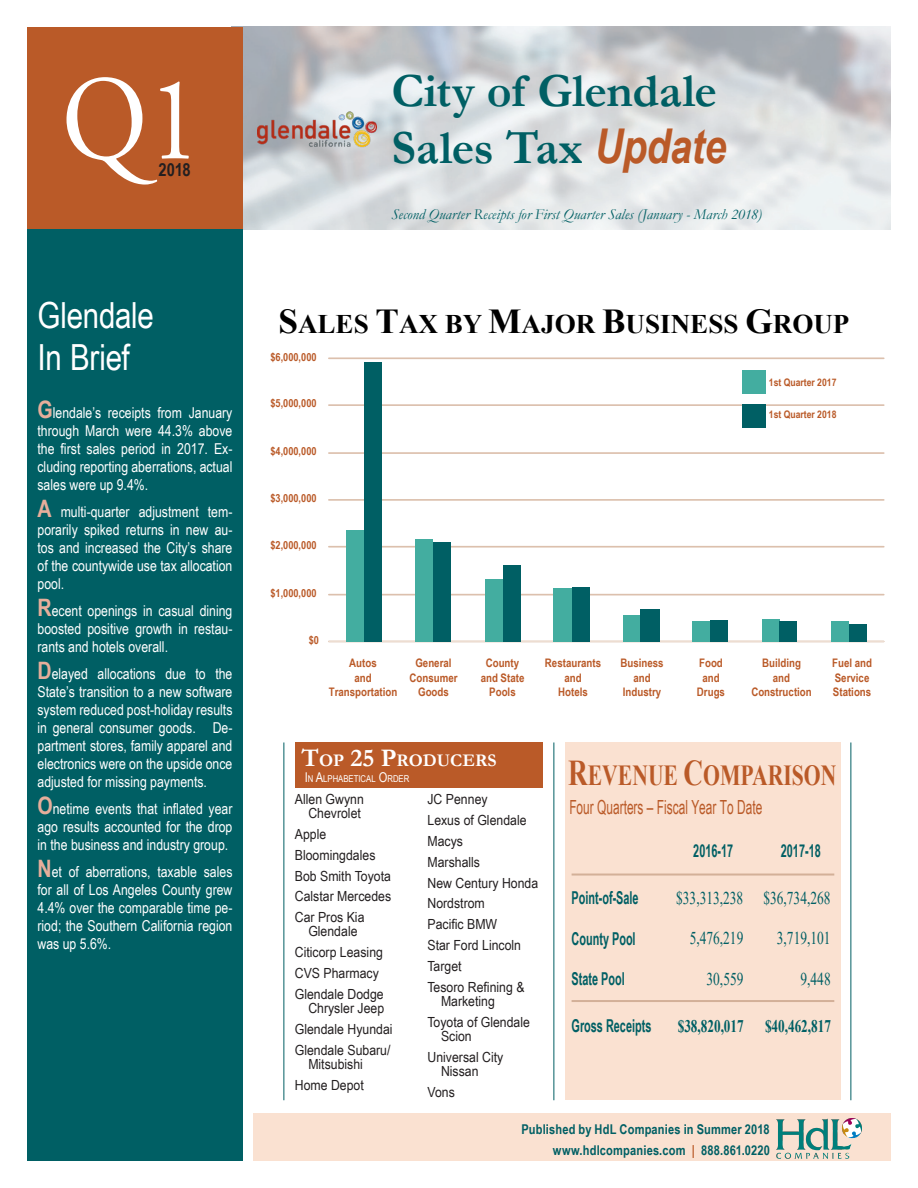
<style>
.page{position:relative;width:918px;height:1188px;background:#fff}
.page>*{position:absolute;margin:0;border:0;box-sizing:border-box;transform-origin:0 0}
.t1{font:120px "Adobe Garamond Pro";color:#fff;scale:.9 1}
.t2{font:700 48px "Garamond";letter-spacing:-.005em;color:#005f64}
.InBrief_Title{font:36px "Arial Narrow";letter-spacing:-.01em;color:#fff}
.t3{font:700 28.95px "Times New Roman";color:#ba5a28;scale:.75 1}
.t4{font:700 26.85px "Times New Roman";color:#000}
.t5{font:19.5px "Arial Narrow";color:#ba5a28;scale:.75 1}
.t6{font:18px "Times New Roman";color:#005f64;scale:.75 1}
.t7{font:700 18px "Arial Narrow";color:#231f20}
.t8{font:700 17.85px "Garamond";color:#fff}
.t9{font:700 17.7px "Arial Narrow";color:#005f64;scale:.75 1}
.t10{font:700 17.7px "Times New Roman";color:#005f64;scale:.75 1}
.t11{font:15px/18px "Arial Narrow";color:#fff;text-align:justify}
.t12{font:italic 15px "Garamond";letter-spacing:.005em;color:#005f64}
.t13{font:13.95px/14px "Arial Narrow";color:#231f20;scale:1.08 1}
.t14{font:700 13.5px "Arial Narrow";letter-spacing:.015em;color:#005f64}
.t15{font:700 11.7px/14.2px "Arial Narrow";color:#ba5a28;text-align:center}
.t16{font:700 11.1px "Arial Narrow";color:#ba5a28}
.t17{font:700 10.35px "Arial Narrow";color:#ba5a28}
.t18{font:9.45px "Arial Narrow";color:#fff}
.s1{font-weight:700;font-size:24px;color:#e6ae9b}
.s2{font-family:"Arial Narrow";font-style:italic;color:#ba5a28}
.s3{font-size:34.95px}
.s4{font-size:25.5px}
.s5{font-size:13.5px}
.s6{font-size:36.3px}
.s7{color:#ba5a28}
</style>
<div class="page">
<div style="left:27px;top:27px;width:216px;height:203px;background:#ba5a28"></div>
<div style="left:27px;top:230px;width:216px;height:931px;background:#005f64"></div>
<div style="left:254px;top:1114px;width:637px;height:47px;background:#fae1d1"></div>
<hr style="left:284px;top:742px;width:1px;height:358px;background:#005f64">
<hr style="left:850px;top:742px;width:1px;height:358px;background:#005f64">
<hr style="left:554px;top:742px;width:1px;height:358px;background:#005f64">
<img style="left:776px;top:1118px;width:86px;height:40px">
<div style="left:295px;top:742px;width:247px;height:46px;background:#ba5a28"></div>
<img style="left:257px;top:45px;width:120px;height:168px">
<hr style="left:329px;top:594px;width:555px;height:1px;background:#dcc0ad">
<hr style="left:329px;top:546px;width:555px;height:2px;background:#dcc0ad">
<hr style="left:329px;top:499px;width:555px;height:2px;background:#dcc0ad">
<hr style="left:329px;top:452px;width:555px;height:2px;background:#dcc0ad">
<hr style="left:329px;top:404px;width:555px;height:2px;background:#dcc0ad">
<hr style="left:329px;top:357px;width:555px;height:2px;background:#dcc0ad">
<hr style="left:329px;top:641px;width:555px;height:1px;background:#edddd1">
<div style="left:346px;top:530px;width:18px;height:111px;background:#43ada0"></div>
<div style="left:415px;top:539px;width:18px;height:102px;background:#43ada0"></div>
<div style="left:485px;top:579px;width:18px;height:62px;background:#43ada0"></div>
<div style="left:553px;top:588px;width:19px;height:53px;background:#43ada0"></div>
<div style="left:623px;top:615px;width:18px;height:26px;background:#43ada0"></div>
<div style="left:692px;top:621px;width:18px;height:20px;background:#43ada0"></div>
<div style="left:762px;top:619px;width:18px;height:22px;background:#43ada0"></div>
<div style="left:831px;top:621px;width:18px;height:20px;background:#43ada0"></div>
<div style="left:364px;top:362px;width:18px;height:279px;background:#005f64"></div>
<div style="left:433px;top:542px;width:18px;height:99px;background:#005f64"></div>
<div style="left:503px;top:565px;width:18px;height:76px;background:#005f64"></div>
<div style="left:572px;top:587px;width:18px;height:54px;background:#005f64"></div>
<div style="left:641px;top:609px;width:19px;height:32px;background:#005f64"></div>
<div style="left:710px;top:620px;width:18px;height:21px;background:#005f64"></div>
<div style="left:780px;top:621px;width:17px;height:20px;background:#005f64"></div>
<div style="left:849px;top:624px;width:18px;height:17px;background:#005f64"></div>
<div style="left:742px;top:371px;width:24px;height:23px;background:#43ada0"></div>
<div style="left:742px;top:404px;width:24px;height:24px;background:#005f64"></div>
<div style="left:565px;top:743px;width:275px;height:305px;background:#fae1d1"></div>
<div style="left:565px;top:1048px;width:275px;height:23px;background:#fae1d1"></div>
<div style="left:565px;top:1071px;width:275px;height:29px;background:#fae1d1"></div>
<hr style="left:572px;top:874px;width:262px;height:1px;background:#d3b098">
<hr style="left:572px;top:1000px;width:262px;height:2px;background:#d3b098">
<p class="t1" style="left:62px;top:48px;width:157px">Q1</p>
<p class="t7" style="left:159px;top:156px;width:33px">2018</p>
<p class="InBrief_Title" style="left:38px;top:289px;width:118px">Glendale</p>
<p class="InBrief_Title" style="left:38px;top:331px;width:94px">In Brief</p>
<p class="t11" style="left:38px;top:403px;width:197px"><span class="s1">G</span>lendale’s receipts from January through March were 44.3% above the first sales period in 2017. Ex&shy;cluding reporting aberrations, actual sales were up 9.4%.</p>
<p class="t11" style="left:38px;top:502px;width:197px"><span class="s1">A</span> multi-quarter adjustment tem&shy;porarily spiked returns in new au&shy;tos and increased the City’s share of the countywide use tax allocation pool.</p>
<p class="t11" style="left:38px;top:601px;width:197px"><span class="s1">R</span>ecent openings in casual dining boosted positive growth in restau&shy;rants and hotels overall.</p>
<p class="t11" style="left:38px;top:664px;width:197px"><span class="s1">D</span>elayed allocations due to the State’s transition to a new software system reduced post-holiday results in general consumer goods. De&shy;partment stores, family apparel and electronics were on the upside once adjusted for missing payments.</p>
<p class="t11" style="left:38px;top:799px;width:197px"><span class="s1">O</span>netime events that inflated year ago results accounted for the drop in the business and industry group.</p>
<p class="t11" style="left:38px;top:862px;width:197px"><span class="s1">N</span>et of aberrations, taxable sales for all of Los Angeles County grew 4.4% over the comparable time pe&shy;riod; the Southern California region was up 5.6%.</p>
<p class="t2" style="left:392px;top:58px;width:327px">City of Glendale</p>
<p class="t2" style="left:392px;top:115px;width:337px">Sales Tax <span class="s2">Update</span></p>
<p class="t12" style="left:392px;top:204px;width:372px">Second Quarter Receipts for First Quarter Sales (January - March 2018)</p>
<p class="t4" style="left:278px;top:304px;width:573px"><span class="s3">S</span>ALES <span class="s3">T</span>AX BY <span class="s3">M</span>AJOR <span class="s3">B</span>USINESS <span class="s3">G</span>ROUP</p>
<p class="t16" style="left:271px;top:348px;width:48px">$6,000,000</p>
<p class="t16" style="left:271px;top:395px;width:48px">$5,000,000</p>
<p class="t16" style="left:271px;top:443px;width:48px">$4,000,000</p>
<p class="t16" style="left:271px;top:490px;width:48px">$3,000,000</p>
<p class="t16" style="left:271px;top:537px;width:48px">$2,000,000</p>
<p class="t17" style="left:769px;top:375px;width:69px">1st Quarter 2017</p>
<p class="t17" style="left:769px;top:407px;width:69px">1st Quarter 2018</p>
<p class="t16" style="left:271px;top:585px;width:48px">$1,000,000</p>
<p class="t16" style="left:309px;top:631px;width:12px">$0</p>
<p class="t15" style="left:329px;top:656px;width:70px">Autos<br>and<br>Transportation</p>
<p class="t15" style="left:409px;top:656px;width:50px">General<br>Consumer<br>Goods</p>
<p class="t15" style="left:481px;top:656px;width:45px">County and State<br>Pools</p>
<p class="t15" style="left:545px;top:656px;width:58px">Restaurants and<br>Hotels</p>
<p class="t15" style="left:620px;top:656px;width:45px">Business and<br>Industry</p>
<p class="t15" style="left:697px;top:656px;width:30px">Food and<br>Drugs</p>
<p class="t15" style="left:751px;top:656px;width:62px">Building<br>and<br>Construction</p>
<p class="t15" style="left:832px;top:656px;width:41px;text-align:left">Fuel and<br>Service<br>Stations</p>
<p class="t8" style="left:302px;top:748px;width:196px"><span class="s4">T</span>OP <span class="s4">25 P</span>RODUCERS</p>
<p class="t18" style="left:305px;top:772px;width:106px"><span class="s5">I</span>N <span class="s5">A</span>LPHABETICAL <span class="s5">O</span>RDER</p>
<p class="t13" style="left:295px;top:791px;width:65px;text-align:right">Allen Gwynn<br>Chevrolet</p>
<p class="t13" style="left:295px;top:826px;width:31px">Apple</p>
<p class="t13" style="left:295px;top:847px;width:76px">Bloomingdales</p>
<p class="t13" style="left:295px;top:868px;width:91px">Bob Smith Toyota</p>
<p class="t13" style="left:295px;top:889px;width:91px">Calstar Mercedes</p>
<p class="t13" style="left:295px;top:910px;width:66px;text-align:center">Car Pros Kia<br>Glendale</p>
<p class="t13" style="left:295px;top:945px;width:83px">Citicorp Leasing</p>
<p class="t13" style="left:295px;top:966px;width:79px">CVS Pharmacy</p>
<p class="t13" style="left:295px;top:987px;width:84px;text-align:right">Glendale Dodge<br>Chrysler Jeep</p>
<p class="t13" style="left:295px;top:1022px;width:92px">Glendale Hyundai</p>
<p class="t13" style="left:308px;top:1043px;width:78px;text-indent:-14px">Glendale Subaru/<br>Mitsubishi</p>
<p class="t13" style="left:295px;top:1078px;width:65px">Home Depot</p>
<p class="t13" style="left:428px;top:791px;width:57px">JC Penney</p>
<p class="t13" style="left:428px;top:812px;width:93px">Lexus of Glendale</p>
<p class="t13" style="left:428px;top:833px;width:34px">Macys</p>
<p class="t13" style="left:428px;top:854px;width:50px">Marshalls</p>
<p class="t13" style="left:428px;top:875px;width:104px">New Century Honda</p>
<p class="t13" style="left:428px;top:896px;width:55px">Nordstrom</p>
<p class="t13" style="left:428px;top:917px;width:66px">Pacific BMW</p>
<p class="t13" style="left:428px;top:938px;width:88px">Star Ford Lincoln</p>
<p class="t13" style="left:428px;top:959px;width:33px">Target</p>
<p class="t13" style="left:441px;top:980px;width:79px;text-indent:-14px">Tesoro Refining &amp;<br>Marketing</p>
<p class="t13" style="left:441px;top:1015px;width:84px;text-indent:-14px">Toyota of Glendale<br>Scion</p>
<p class="t13" style="left:441px;top:1050px;width:59px;text-indent:-14px">Universal City<br>Nissan</p>
<p class="t13" style="left:428px;top:1085px;width:27px">Vons</p>
<p class="t3" style="left:568px;top:754px;width:359px"><span class="s6">R</span>EVENUE <span class="s6">C</span>OMPARISON</p>
<p class="t5" style="left:569px;top:793px;width:259px">Four Quarters – Fiscal Year To Date</p>
<p class="t9" style="left:572px;top:884px;width:91px">Point-of-Sale</p>
<p class="t9" style="left:572px;top:925px;width:87px">County Pool</p>
<p class="t9" style="left:572px;top:966px;width:72px">State Pool</p>
<p class="t9" style="left:572px;top:1012px;width:108px">Gross Receipts</p>
<p class="t9" style="left:693px;top:838px;width:55px">2016-17</p>
<p class="t9" style="left:781px;top:838px;width:55px">2017-18</p>
<p class="t6" style="left:676px;top:885px;width:207px">$33,313,238 $36,734,268</p>
<p class="t6" style="left:690px;top:925px;width:73px">5,476,219</p>
<p class="t6" style="left:777px;top:925px;width:73px">3,719,101</p>
<p class="t6" style="left:707px;top:966px;width:51px">30,559</p>
<p class="t6" style="left:801px;top:966px;width:42px">9,448</p>
<p class="t10" style="left:678px;top:1013px;width:206px">$38,820,017 $40,462,817</p>
<p class="t14" style="left:522px;top:1119px;width:249px">Published by HdL Companies in Summer 2018</p>
<p class="t14" style="left:553px;top:1140px;width:219px">www.hdlcompanies.com <span class="s7">|</span> 888.861.0220</p>
</div>
